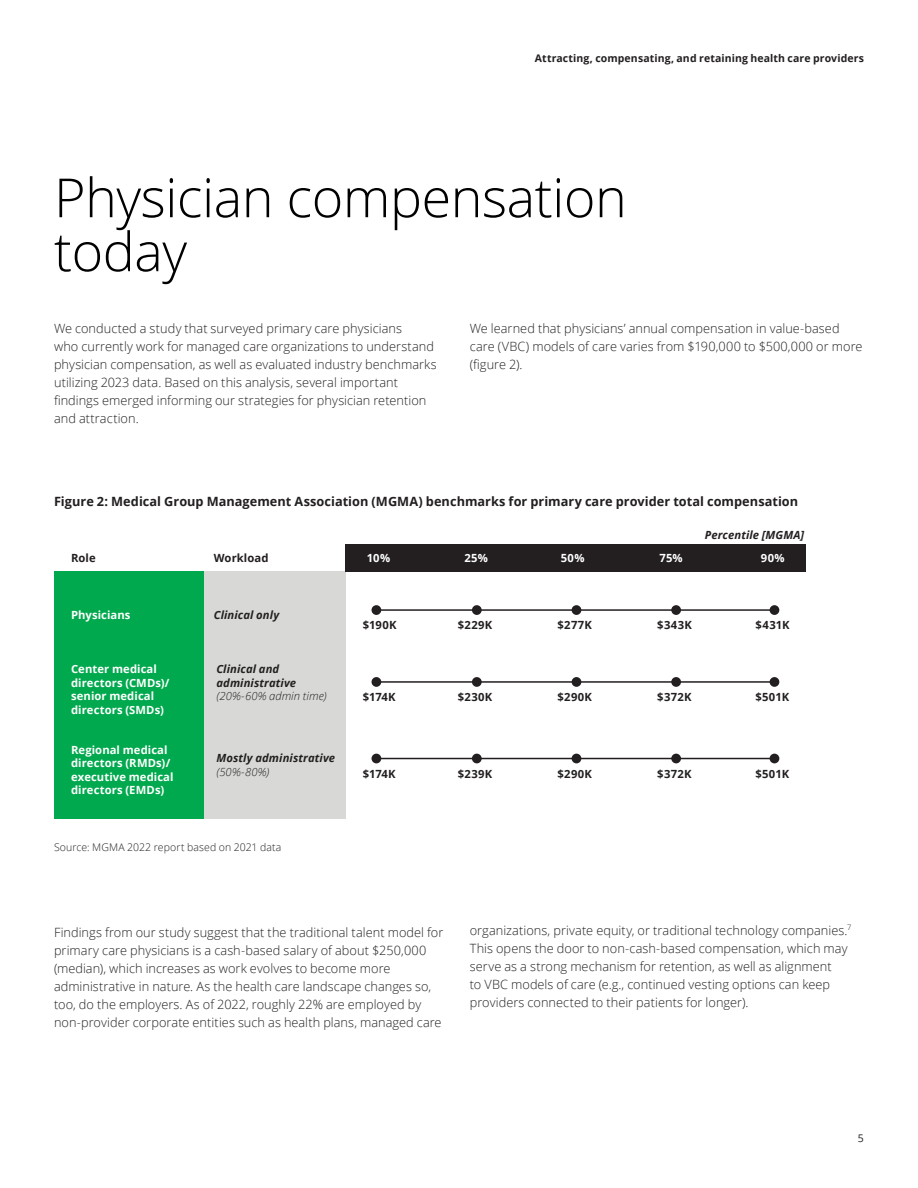
<style>
.page{position:relative;width:918px;height:1188px;background:#fff}
.page>*{position:absolute;margin:0;border:0;box-sizing:border-box;transform-origin:0 0}
.Story_heading_light__30_36pt{font:300 54px/54px "Open Sans";letter-spacing:-.01em;color:#000}
.Body_copy__8_5_12pt{font:300 12.75px/18px "Open Sans";letter-spacing:.005em;color:#231f20}
.Body_copy__8_5_12pt-2{font:700 12.75px "Open Sans";color:#231f20}
.Bulletpoints__8_5_12pt{font:700 11.25px/13.5px "Open Sans";letter-spacing:.005em;color:#fff}
.Bulletpoints__8_5_12pt-2{font:italic 700 11.25px/13.5px "Open Sans";letter-spacing:.01em;color:#231f20}
.Bulletpoints__8_5_12pt-3{font:700 11.25px "Open Sans";letter-spacing:.025em;color:#231f20}
.Body_copy__8_5_12pt-3{font:700 10.5px "Open Sans";letter-spacing:.01em;color:#231f20}
.Body_copy__8_5_12pt-4{font:300 10.5px "Open Sans";letter-spacing:.01em;color:#231f20}
.Folio_right__7_9_5pt{font:10.5px "Open Sans";color:#231f20}
.s1{font-weight:300}
</style>
<div class="page">
<div style="left:54px;top:572px;width:150px;height:247px;background:#00a94d"></div>
<div style="left:204px;top:572px;width:142px;height:247px;background:#d8d9d7"></div>
<div style="left:345px;top:544px;width:461px;height:28px;background:#231f20"></div>
<div style="left:372px;top:605px;width:9px;height:10px;background:#231f20;border-radius:50%"></div>
<div style="left:372px;top:677px;width:9px;height:10px;background:#231f20;border-radius:50%"></div>
<div style="left:372px;top:754px;width:9px;height:9px;background:#231f20;border-radius:50%"></div>
<div style="left:472px;top:605px;width:10px;height:10px;background:#231f20;border-radius:50%"></div>
<div style="left:472px;top:677px;width:10px;height:10px;background:#231f20;border-radius:50%"></div>
<div style="left:472px;top:754px;width:10px;height:9px;background:#231f20;border-radius:50%"></div>
<div style="left:572px;top:605px;width:9px;height:10px;background:#231f20;border-radius:50%"></div>
<div style="left:572px;top:677px;width:9px;height:10px;background:#231f20;border-radius:50%"></div>
<div style="left:572px;top:754px;width:9px;height:9px;background:#231f20;border-radius:50%"></div>
<div style="left:671px;top:605px;width:10px;height:10px;background:#231f20;border-radius:50%"></div>
<div style="left:671px;top:677px;width:10px;height:10px;background:#231f20;border-radius:50%"></div>
<div style="left:671px;top:754px;width:10px;height:9px;background:#231f20;border-radius:50%"></div>
<div style="left:770px;top:605px;width:9px;height:10px;background:#231f20;border-radius:50%"></div>
<div style="left:770px;top:677px;width:9px;height:10px;background:#231f20;border-radius:50%"></div>
<div style="left:770px;top:754px;width:9px;height:9px;background:#231f20;border-radius:50%"></div>
<hr style="left:376px;top:609px;width:398px;height:2px;background:#231f20">
<hr style="left:376px;top:681px;width:398px;height:2px;background:#231f20">
<hr style="left:376px;top:758px;width:398px;height:1px;background:#231f20">
<p class="Body_copy__8_5_12pt-3" style="left:535px;top:51px;width:331px">Attracting, compensating, and retaining health care providers</p>
<p class="Story_heading_light__30_36pt" style="left:54px;top:169px;width:574px">Physician compensation today</p>
<p class="Body_copy__8_5_12pt" style="left:54px;top:319px;width:384px">We conducted a study that surveyed primary care physicians<br>who currently work for managed care organizations to understand physician compensation, as well as evaluated industry benchmarks utilizing 2023 data. Based on this analysis, several important findings emerged informing our strategies for physician retention and attraction.</p>
<p class="Body_copy__8_5_12pt" style="left:470px;top:319px;width:394px">We learned that physicians’ annual compensation in value-based care (VBC) models of care varies from $190,000 to $500,000 or more (figure 2).</p>
<p class="Body_copy__8_5_12pt-2" style="left:54px;top:492px;width:746px">Figure 2: Medical Group Management Association (MGMA) benchmarks for primary care provider total compensation</p>
<p class="Bulletpoints__8_5_12pt-3" style="left:71px;top:550px;width:26px">Role</p>
<p class="Bulletpoints__8_5_12pt-3" style="left:214px;top:550px;width:56px">Workload</p>
<p class="Bulletpoints__8_5_12pt" style="left:71px;top:608px;width:61px">Physicians</p>
<p class="Bulletpoints__8_5_12pt-2" style="left:214px;top:608px;width:67px">Clinical only</p>
<p class="Bulletpoints__8_5_12pt" style="left:71px;top:662px;width:100px">Center medical directors (CMDs)/ senior medical directors (SMDs)</p>
<p class="Bulletpoints__8_5_12pt-2" style="left:216px;top:662px;width:112px">Clinical and administrative <span class="s1">(20%-60% admin time)</span></p>
<p class="Bulletpoints__8_5_12pt-2" style="left:216px;top:751px;width:120px">Mostly administrative <span class="s1">(50%-80%)</span></p>
<p class="Bulletpoints__8_5_12pt" style="left:71px;top:743px;width:104px">Regional medical directors (RMDs)/ executive medical directors (EMDs)</p>
<p class="Body_copy__8_5_12pt-4" style="left:54px;top:840px;width:229px">Source: MGMA 2022 report based on 2021 data</p>
<p class="Bulletpoints__8_5_12pt-2" style="left:705px;top:528px;width:101px">Percentile [MGMA]</p>
<p class="Bulletpoints__8_5_12pt" style="left:367px;top:551px;width:25px">10%</p>
<p class="Bulletpoints__8_5_12pt" style="left:464px;top:551px;width:25px">25%</p>
<p class="Bulletpoints__8_5_12pt" style="left:561px;top:551px;width:25px">50%</p>
<p class="Bulletpoints__8_5_12pt" style="left:659px;top:551px;width:25px">75%</p>
<p class="Bulletpoints__8_5_12pt" style="left:761px;top:551px;width:25px">90%</p>
<p class="Bulletpoints__8_5_12pt-3" style="left:363px;top:617px;width:35px">$190K</p>
<p class="Bulletpoints__8_5_12pt-3" style="left:458px;top:617px;width:36px">$229K</p>
<p class="Bulletpoints__8_5_12pt-3" style="left:558px;top:617px;width:36px">$277K</p>
<p class="Bulletpoints__8_5_12pt-3" style="left:657px;top:617px;width:36px">$343K</p>
<p class="Bulletpoints__8_5_12pt-3" style="left:756px;top:617px;width:35px">$431K</p>
<p class="Bulletpoints__8_5_12pt-3" style="left:363px;top:689px;width:34px">$174K</p>
<p class="Bulletpoints__8_5_12pt-3" style="left:458px;top:689px;width:36px">$230K</p>
<p class="Bulletpoints__8_5_12pt-3" style="left:558px;top:689px;width:36px">$290K</p>
<p class="Bulletpoints__8_5_12pt-3" style="left:657px;top:689px;width:36px">$372K</p>
<p class="Bulletpoints__8_5_12pt-3" style="left:756px;top:689px;width:35px">$501K</p>
<p class="Bulletpoints__8_5_12pt-3" style="left:363px;top:766px;width:34px">$174K</p>
<p class="Bulletpoints__8_5_12pt-3" style="left:458px;top:766px;width:36px">$239K</p>
<p class="Bulletpoints__8_5_12pt-3" style="left:558px;top:766px;width:36px">$290K</p>
<p class="Bulletpoints__8_5_12pt-3" style="left:657px;top:766px;width:36px">$372K</p>
<p class="Bulletpoints__8_5_12pt-3" style="left:756px;top:766px;width:35px">$501K</p>
<p class="Body_copy__8_5_12pt" style="left:54px;top:923px;width:391px">Findings from our study suggest that the traditional talent model for primary care physicians is a cash-based salary of about $250,000 (median), which increases as work evolves to become more administrative in nature. As the health care landscape changes so, too, do the employers. As of 2022, roughly 22% are employed by non-provider corporate entities such as health plans, managed care</p>
<p class="Body_copy__8_5_12pt" style="left:470px;top:921px;width:383px">organizations, private equity, or traditional technology companies.<sup>7<br></sup>This opens the door to non-cash-based compensation, which may serve as a strong mechanism for retention, as well as alignment<br>to VBC models of care (e.g., continued vesting options can keep providers connected to their patients for longer).</p>
<p class="Folio_right__7_9_5pt" style="left:858px;top:1131px;width:8px">5</p>
</div>
